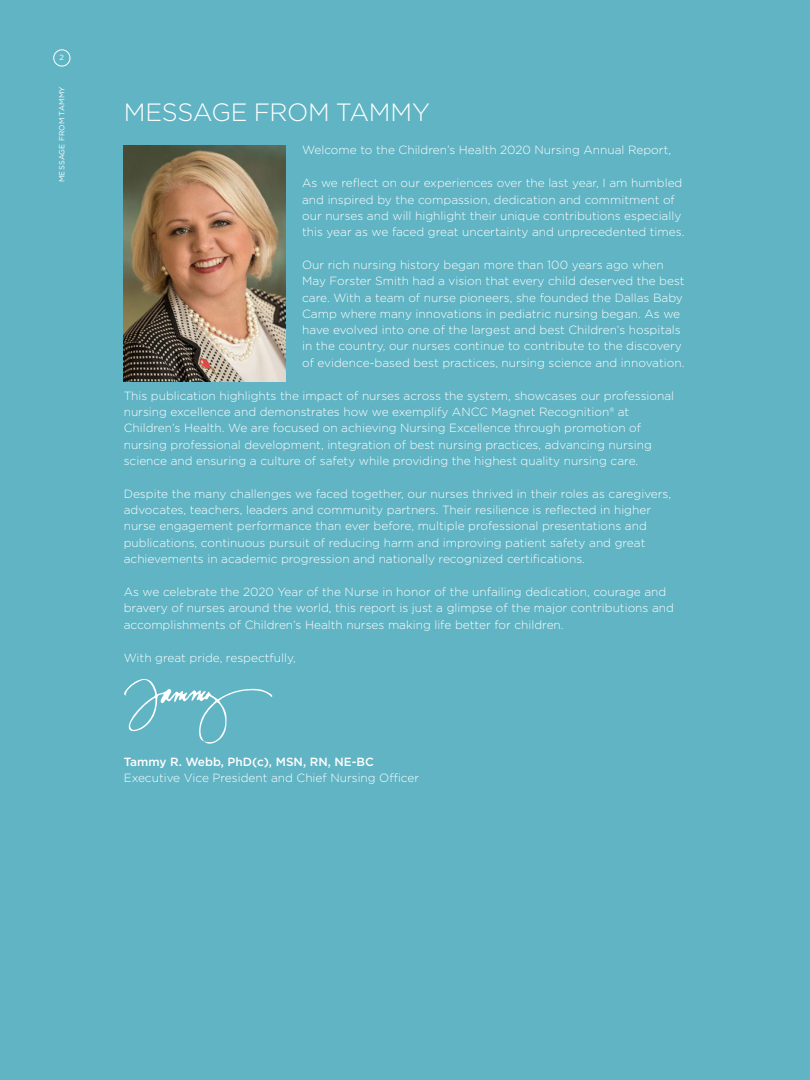
<style>
.page{position:relative;width:810px;height:1080px;background:#60b4c4}
.page>*{position:absolute;margin:0;border:0;box-sizing:border-box;transform-origin:0 0}
._1_Header{font:300 25px "Gotham";letter-spacing:-.01em;color:#fff}
._2_Body_Copy{font:300 11.88px/16.2px "Gotham";color:#fff}
.t1{font:7.5px "Gotham";letter-spacing:.025em;color:#fff}
.s1{font-weight:500}
</style>
<div class="page">
<img style="left:124px;top:145px;width:161px;height:237px">
<svg style="left:124px;top:679px;width:148px;height:65px"></svg>
<div style="left:53px;top:50px;width:17px;height:16px;border:1px solid #fff;border-radius:50%"></div>
<p class="t1" style="left:60px;top:53px;width:6px">2</p>
<p class="t1" style="left:57px;top:182px;width:97px;rotate:-90deg">MESSAGE FROM TAMMY</p>
<p class="_1_Header" style="left:124px;top:96px;width:308px">MESSAGE FROM TAMMY</p>
<p class="_2_Body_Copy" style="left:302px;top:142px;width:370px">Welcome to the Children’s Health 2020 Nursing Annual Report,</p>
<p class="_2_Body_Copy" style="left:302px;top:175px;width:384px">As we reflect on our experiences over the last year, I am humbled and inspired by the compassion, dedication and commitment of our nurses and will highlight their unique contributions especially this year as we faced great uncertainty and unprecedented times.</p>
<p class="_2_Body_Copy" style="left:302px;top:257px;width:384px">Our rich nursing history began more than 100 years ago when May Forster Smith had a vision that every child deserved the best care. With a team of nurse pioneers, she founded the Dallas Baby Camp where many innovations in pediatric nursing began. As we have evolved into one of the largest and best Children’s hospitals in the country, our nurses continue to contribute to the discovery of evidence-based best practices, nursing science and innovation.</p>
<p class="_2_Body_Copy" style="left:124px;top:387px;width:552px">This publication highlights the impact of nurses across the system, showcases our professional nursing excellence and demonstrates how we exemplify ANCC Magnet Recognition® at Children’s Health. We are focused on achieving Nursing Excellence through promotion of nursing professional development, integration of best nursing practices, advancing nursing science and ensuring a culture of safety while providing the highest quality nursing care.</p>
<p class="_2_Body_Copy" style="left:124px;top:485px;width:549px">Despite the many challenges we faced together, our nurses thrived in their roles as caregivers, advocates, teachers, leaders and community partners. Their resilience is reflected in higher nurse engagement performance than ever before, multiple professional presentations and publications, continuous pursuit of reducing harm and improving patient safety and great achievements in academic progression and nationally recognized certifications.</p>
<p class="_2_Body_Copy" style="left:124px;top:583px;width:552px">As we celebrate the 2020 Year of the Nurse in honor of the unfailing dedication, courage and bravery of nurses around the world, this report is just a glimpse of the major contributions and accomplishments of Children’s Health nurses making life better for children.</p>
<p class="_2_Body_Copy" style="left:124px;top:649px;width:174px">With great pride, respectfully,</p>
<p class="_2_Body_Copy" style="left:124px;top:753px;width:297px"><span class="s1">Tammy R. Webb, PhD(c), MSN, RN, NE-BC<br></span>Executive Vice President and Chief Nursing Officer</p>
</div>
